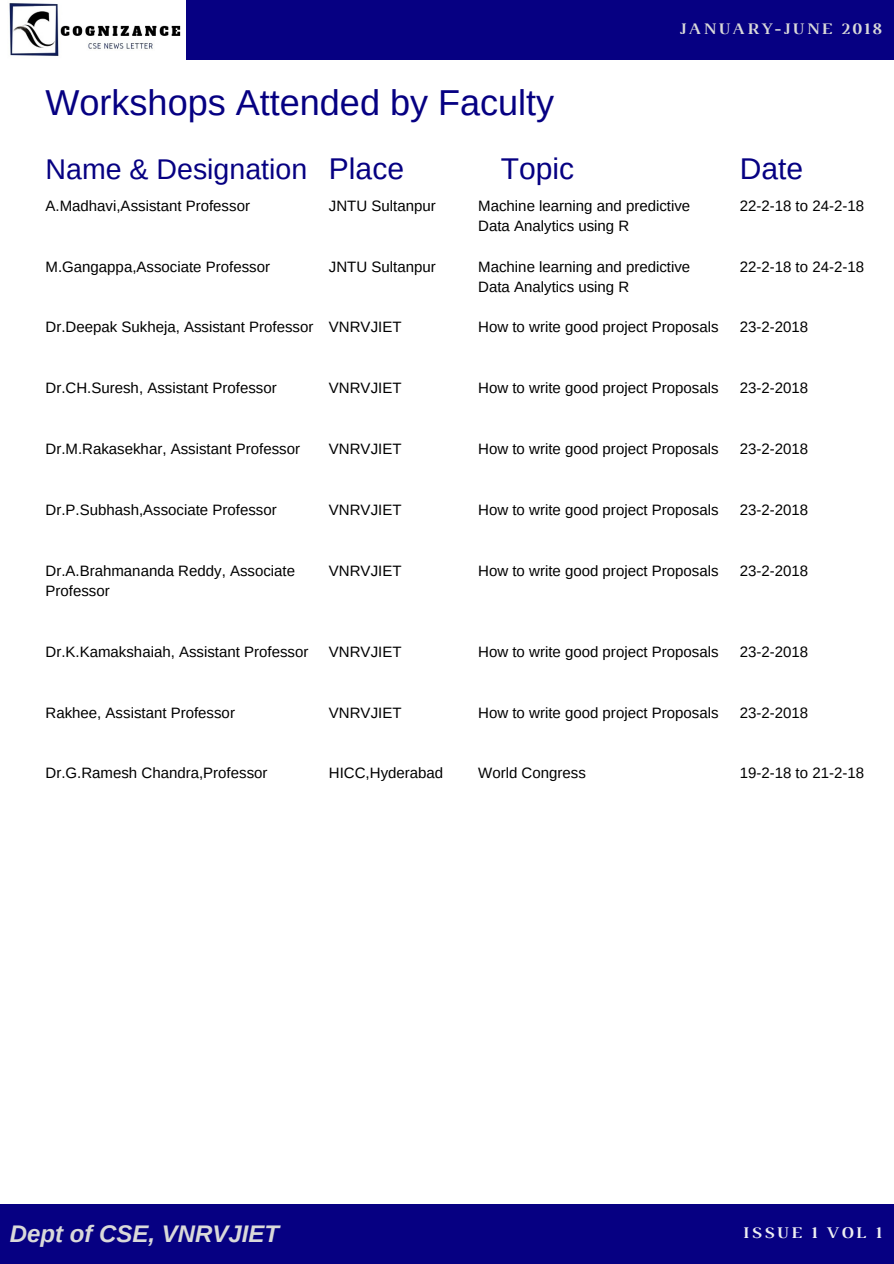
<style>
.page{position:relative;width:894px;height:1264px;background:#fff}
.page>*{position:absolute;margin:0;border:0;box-sizing:border-box;transform-origin:0 0}
.t1{font:36px "Arimo";color:#060082}
.t2{font:30px "Arimo";color:#060082}
.t3{font:28.5px "Arimo";color:#060082}
.t4{font:italic 700 24px "Arimo";color:#d9d9d9}
.t5{font:700 16.65px "Luthier";letter-spacing:.14em;color:#eef0f2}
.t6{font:700 16.5px "Luthier";letter-spacing:.14em;color:#d9d9d9}
.t7{font:15px/20.2px "Arimo";color:#000}
.s1{font-size:30px}
</style>
<div class="page">
<div style="left:1px;top:0;width:892px;height:59px;background:#060082"></div>
<div style="left:0;top:1204px;width:893px;height:59px;background:#060082"></div>
<img style="left:1px;top:0;width:185px;height:59px">
<h1 class="t1" style="left:45px;top:83px;width:510px">Workshops Attended by Faculty</h1>
<p class="t6" style="left:678px;top:22px;width:204px">JANUARY-JUNE 2018</p>
<h3 class="t3" style="left:45px;top:153px;width:360px">Name &amp; Designation <span class="s1">Place</span></h3>
<h2 class="t2" style="left:500px;top:152px;width:75px">Topic</h2>
<h2 class="t2" style="left:739px;top:152px;width:65px">Date</h2>
<p class="t7" style="left:329px;top:195px;width:108px">JNTU Sultanpur</p>
<p class="t7" style="left:45px;top:195px;width:206px">A.Madhavi,Assistant Professor</p>
<p class="t7" style="left:478px;top:195px;width:213px">Machine learning and predictive<br>Data Analytics using R</p>
<p class="t7" style="left:478px;top:256px;width:213px">Machine learning and predictive<br>Data Analytics using R</p>
<p class="t7" style="left:478px;top:317px;width:242px">How to write good project Proposals</p>
<p class="t7" style="left:739px;top:195px;width:126px">22-2-18 to 24-2-18</p>
<p class="t7" style="left:45px;top:256px;width:226px">M.Gangappa,Associate Professor</p>
<p class="t7" style="left:329px;top:256px;width:108px">JNTU Sultanpur</p>
<p class="t7" style="left:739px;top:256px;width:126px">22-2-18 to 24-2-18</p>
<p class="t7" style="left:45px;top:317px;width:269px">Dr.Deepak Sukheja, Assistant Professor</p>
<p class="t7" style="left:739px;top:317px;width:70px">23-2-2018</p>
<p class="t7" style="left:329px;top:317px;width:74px">VNRVJIET</p>
<p class="t7" style="left:45px;top:378px;width:233px">Dr.CH.Suresh, Assistant Professor</p>
<p class="t7" style="left:329px;top:378px;width:74px">VNRVJIET</p>
<p class="t7" style="left:478px;top:378px;width:242px">How to write good project Proposals</p>
<p class="t7" style="left:739px;top:378px;width:70px">23-2-2018</p>
<p class="t7" style="left:45px;top:438px;width:256px">Dr.M.Rakasekhar, Assistant Professor</p>
<p class="t7" style="left:329px;top:438px;width:74px">VNRVJIET</p>
<p class="t7" style="left:478px;top:438px;width:242px">How to write good project Proposals</p>
<p class="t7" style="left:739px;top:438px;width:70px">23-2-2018</p>
<p class="t7" style="left:45px;top:499px;width:233px">Dr.P.Subhash,Associate Professor</p>
<p class="t7" style="left:329px;top:499px;width:74px">VNRVJIET</p>
<p class="t7" style="left:478px;top:499px;width:242px">How to write good project Proposals</p>
<p class="t7" style="left:739px;top:499px;width:70px">23-2-2018</p>
<p class="t7" style="left:45px;top:560px;width:251px">Dr.A.Brahmananda Reddy, Associate<br>Professor</p>
<p class="t7" style="left:329px;top:560px;width:74px">VNRVJIET</p>
<p class="t7" style="left:478px;top:560px;width:242px">How to write good project Proposals</p>
<p class="t7" style="left:739px;top:560px;width:70px">23-2-2018</p>
<p class="t7" style="left:45px;top:641px;width:264px">Dr.K.Kamakshaiah, Assistant Professor</p>
<p class="t7" style="left:329px;top:641px;width:74px">VNRVJIET</p>
<p class="t7" style="left:478px;top:641px;width:242px">How to write good project Proposals</p>
<p class="t7" style="left:739px;top:641px;width:70px">23-2-2018</p>
<p class="t7" style="left:45px;top:702px;width:191px">Rakhee, Assistant Professor</p>
<p class="t7" style="left:329px;top:702px;width:74px">VNRVJIET</p>
<p class="t7" style="left:478px;top:702px;width:242px">How to write good project Proposals</p>
<p class="t7" style="left:739px;top:702px;width:70px">23-2-2018</p>
<p class="t7" style="left:45px;top:763px;width:223px">Dr.G.Ramesh Chandra,Professor</p>
<p class="t7" style="left:329px;top:763px;width:116px">HICC,Hyderabad</p>
<p class="t7" style="left:478px;top:763px;width:109px">World Congress</p>
<p class="t7" style="left:739px;top:763px;width:126px">19-2-18 to 21-2-18</p>
<h3 class="t4" style="left:10px;top:1220px;width:271px">Dept of CSE, VNRVJIET</h3>
<p class="t5" style="left:742px;top:1226px;width:140px">ISSUE 1 VOL 1</p>
</div>
